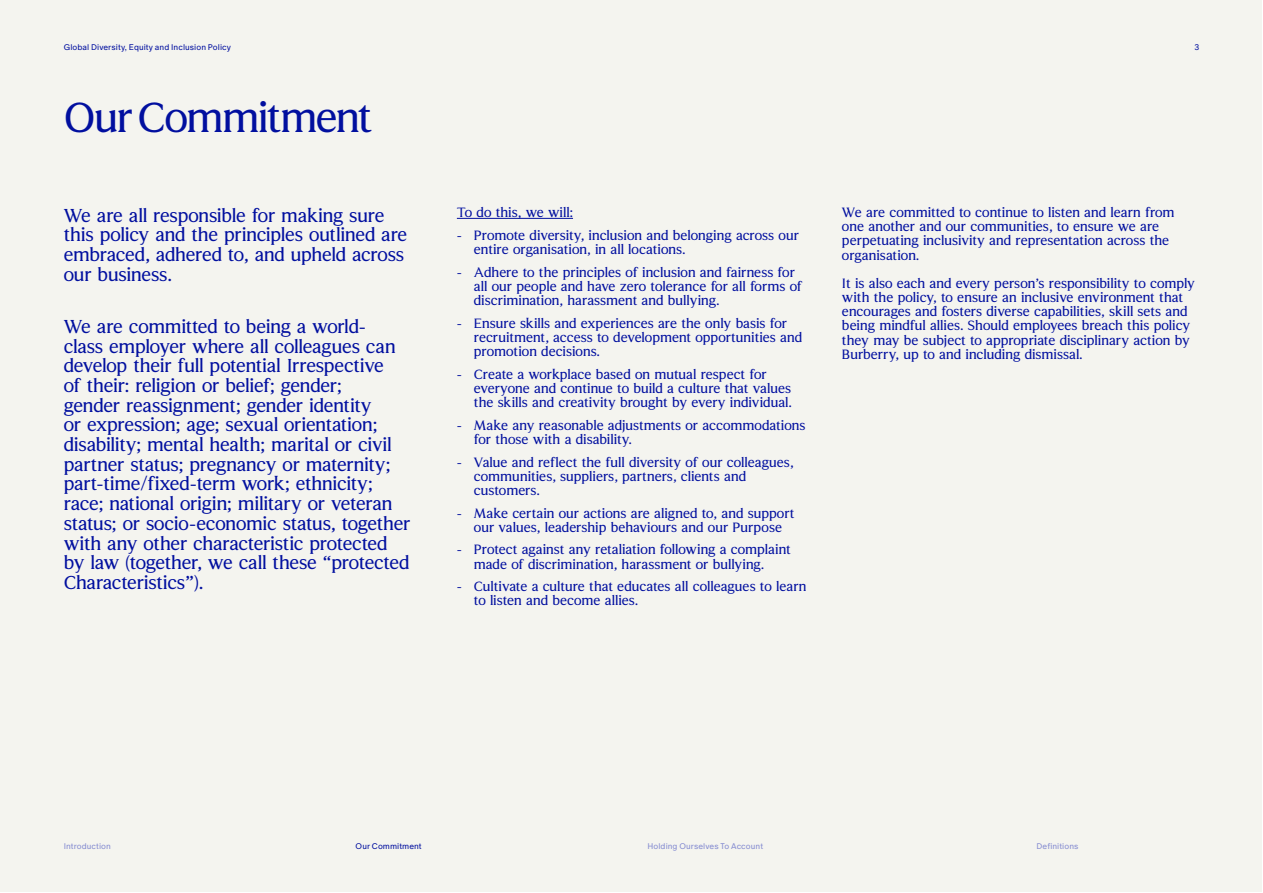
<style>
.page{position:relative;width:1263px;height:893px;background:#fff}
.page>*{position:absolute;margin:0;border:0;box-sizing:border-box;transform-origin:0 0}
.t1{font:42px "Burberry House";letter-spacing:-.045em;color:#010f9f}
.t2{font:18.75px/19.6px "Burberry House";letter-spacing:-.02em;color:#010f9f}
.t3{font:13.5px/14.1px "Burberry House";letter-spacing:-.005em;color:#010f9f}
.t4{font:8.25px "Burberry Oracle";letter-spacing:.005em;color:#010f9f}
.t5{font:8.25px "Burberry Oracle";letter-spacing:.005em;color:#858cd1}
</style>
<div class="page">
<div style="left:1px;top:1px;width:1261px;height:891px;background:#f4f4ef"></div>
<hr style="left:457px;top:218px;width:116px;height:1px;background:#010f9f">
<p class="t4" style="left:64px;top:42px;width:169px">Global Diversity, Equity and Inclusion Policy</p>
<p class="t4" style="left:1194px;top:41px;width:6px">3</p>
<h1 class="t1" style="left:64px;top:92px;width:310px">Our Commitment</h1>
<h2 class="t2" style="left:64px;top:205px;width:345px">We are all responsible for making sure this policy and the principles outlined are embraced, adhered to, and upheld across our business.</h2>
<p class="t2" style="left:64px;top:317px;width:348px">We are committed to being a world-<br>class employer where all colleagues can develop their full potential Irrespective<br>of their: religion or belief; gender;<br>gender reassignment; gender identity<br>or expression; age; sexual orientation; disability; mental health; marital or civil partner status; pregnancy or maternity; part-time/fixed-term work; ethnicity; race; national origin; military or veteran status; or socio-economic status, together with any other characteristic protected by law (together, we call these “protected Characteristics”).</p>
<p class="t3" style="left:457px;top:205px;width:118px">To do this, we will:</p>
<p class="t3" style="left:474px;top:228px;width:327px;text-indent:-17px">- Promote diversity, inclusion and belonging across our entire organisation, in all locations.</p>
<p class="t3" style="left:474px;top:265px;width:330px;text-indent:-17px">- Adhere to the principles of inclusion and fairness for all our people and have zero tolerance for all forms of discrimination, harassment and bullying.</p>
<p class="t3" style="left:474px;top:316px;width:330px;text-indent:-17px">- Ensure skills and experiences are the only basis for recruitment, access to development opportunities and promotion decisions.</p>
<p class="t3" style="left:474px;top:367px;width:319px;text-indent:-17px">- Create a workplace based on mutual respect for everyone and continue to build a culture that values the skills and creativity brought by every individual.</p>
<p class="t3" style="left:474px;top:418px;width:333px;text-indent:-17px">- Make any reasonable adjustments or accommodations for those with a disability.</p>
<p class="t3" style="left:474px;top:455px;width:321px;text-indent:-17px">- Value and reflect the full diversity of our colleagues, communities, suppliers, partners, clients and customers.</p>
<p class="t3" style="left:457px;top:506px;width:339px;text-align:center">- Make certain our actions are aligned to, and support our values, leadership behaviours and our Purpose</p>
<p class="t3" style="left:474px;top:543px;width:318px;text-indent:-17px">- Protect against any retaliation following a complaint made of discrimination, harassment or bullying.</p>
<p class="t3" style="left:474px;top:579px;width:334px;text-indent:-17px">- Cultivate a culture that educates all colleagues to learn to listen and become allies.</p>
<p class="t3" style="left:842px;top:205px;width:334px">We are committed to continue to listen and learn from one another and our communities, to ensure we are perpetuating inclusivity and representation across the organisation.</p>
<p class="t3" style="left:842px;top:276px;width:355px">It is also each and every person’s responsibility to comply with the policy, to ensure an inclusive environment that encourages and fosters diverse capabilities, skill sets and being mindful allies. Should employees breach this policy they may be subject to appropriate disciplinary action by Burberry, up to and including dismissal.</p>
<p class="t5" style="left:64px;top:840px;width:49px">Introduction</p>
<p class="t4" style="left:356px;top:840px;width:68px">Our Commitment</p>
<p class="t5" style="left:647px;top:841px;width:117px">Holding Ourselves To Account</p>
<p class="t5" style="left:1036px;top:841px;width:43px">Definitions</p>
</div>
